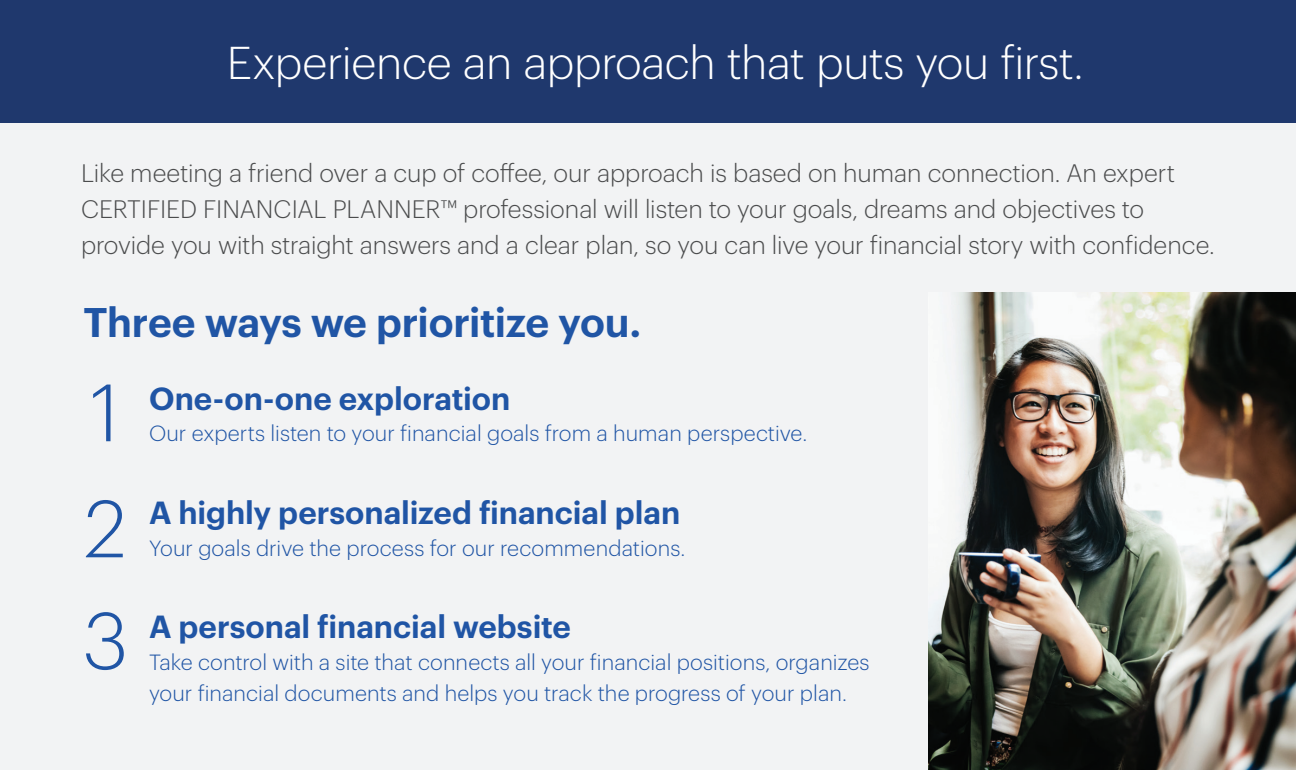
<style>
.page{position:relative;width:1296px;height:770px;background:#f2f3f4}
.page>*{position:absolute;margin:0;border:0;box-sizing:border-box;transform-origin:0 0}
.t1{font:300 79.2px "Graphik";color:#2055a5}
.t2{font:300 45px "Graphik";letter-spacing:-.01em;color:#fff}
.t3{font:600 40.5px "Graphik";letter-spacing:-.01em;color:#2055a5}
.t4{font:600 31.28px "Graphik";color:#2055a5}
.t5{font:300 24.75px/36px "Graphik";letter-spacing:-.005em;color:#4b4c4d}
.t6{font:300 21.6px/31.3px "Graphik";color:#2055a5}
</style>
<div class="page">
<div style="left:0;top:0;width:1296px;height:122px;background:#1f386d"></div>
<img style="left:928px;top:292px;width:368px;height:478px">
<h2 class="t2" style="left:227px;top:30px;width:859px">Experience an approach that puts you first.</h2>
<p class="t5" style="left:81px;top:153px;width:1135px">Like meeting a friend over a cup of coffee, our approach is based on human connection. An expert<br>CERTIFIED FINANCIAL PLANNER™ professional will listen to your goals, dreams and objectives to provide you with straight answers and a clear plan, so you can live your financial story with confidence.</p>
<h3 class="t3" style="left:83px;top:291px;width:559px">Three ways we prioritize you.</h3>
<h1 class="t1" style="left:91px;top:355px;width:31px">1</h1>
<h1 class="t1" style="left:84px;top:471px;width:44px">2</h1>
<h1 class="t1" style="left:83px;top:583px;width:46px">3</h1>
<p class="t4" style="left:149px;top:375px;width:363px">One-on-one exploration</p>
<p class="t6" style="left:149px;top:416px;width:660px">Our experts listen to your financial goals from a human perspective.</p>
<p class="t4" style="left:149px;top:489px;width:533px">A highly personalized financial plan</p>
<p class="t6" style="left:149px;top:530px;width:538px">Your goals drive the process for our recommendations.</p>
<p class="t4" style="left:149px;top:603px;width:423px">A personal financial website</p>
<p class="t6" style="left:149px;top:644px;width:722px">Take control with a site that connects all your financial positions, organizes your financial documents and helps you track the progress of your plan.</p>
</div>
